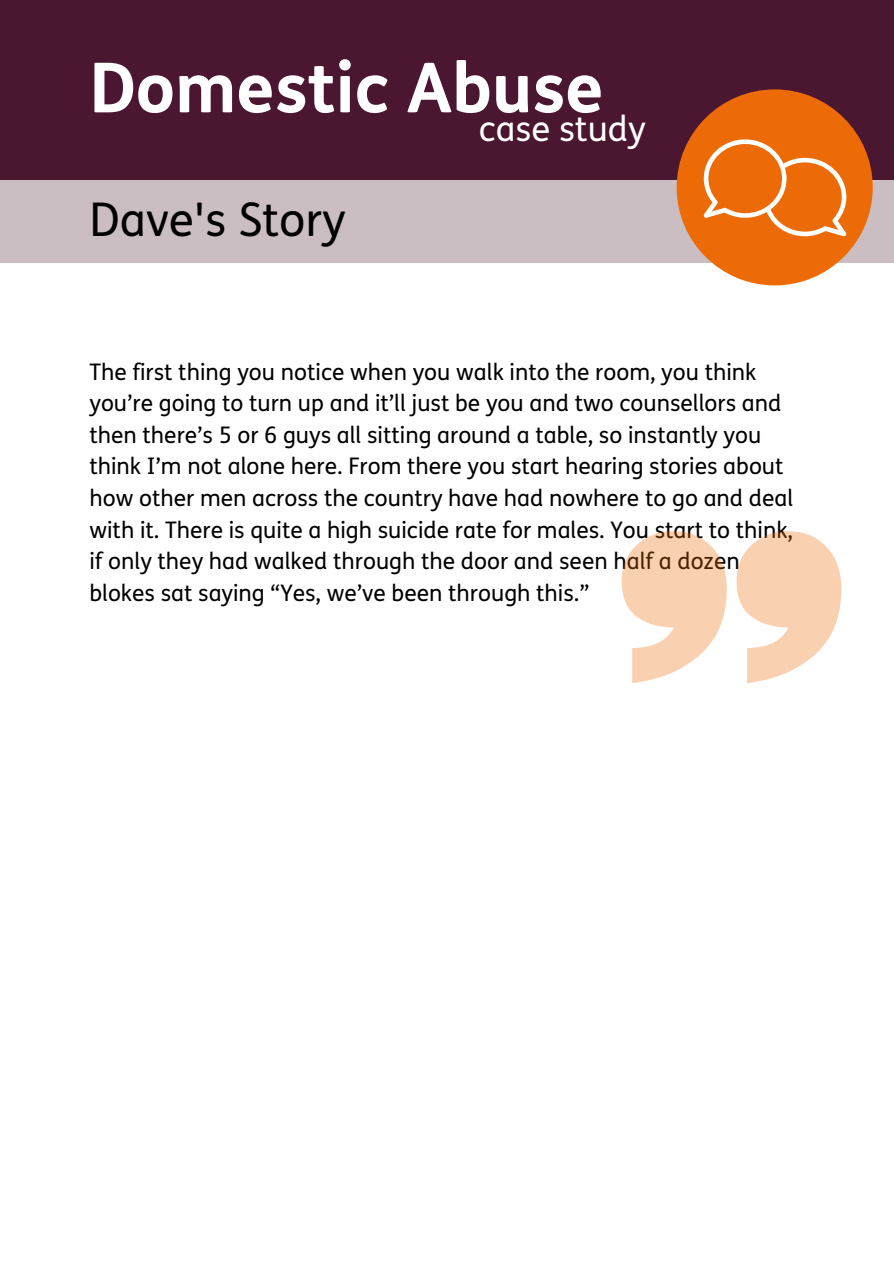
<style>
.page{position:relative;width:894px;height:1264px;background:#fff}
.page>*{position:absolute;margin:0;border:0;box-sizing:border-box;transform-origin:0 0}
.t1{font:700 68.85px "FS Me";color:#fff}
.t2{font:46.35px "FS Me";color:#000}
.t3{font:34.8px "FS Me";color:#fff}
.t4{font:22.8px/31.5px "FS Me";color:#000}
</style>
<div class="page">
<div style="left:0;top:179px;width:893px;height:84px;background:#cabec3"></div>
<div style="left:0;top:0;width:893px;height:179px;background:#4b162f"></div>
<div style="left:676px;top:89px;width:196px;height:196px;background:#ed6b06;border-radius:50%"></div>
<svg style="left:703px;top:139px;width:143px;height:97px"></svg>
<svg style="left:621px;top:531px;width:220px;height:152px"></svg>
<p class="t1" style="left:89px;top:49px;width:515px">Domestic Abuse</p>
<p class="t3" style="left:478px;top:109px;width:168px">case study</p>
<p class="t2" style="left:89px;top:193px;width:258px">Dave's Story</p>
<p class="t4" style="left:89px;top:357px;width:705px">The first thing you notice when you walk into the room, you think you’re going to turn up and it’ll just be you and two counsellors and then there’s 5 or 6 guys all sitting around a table, so instantly you think I’m not alone here. From there you start hearing stories about how other men across the country have had nowhere to go and deal with it. There is quite a high suicide rate for males. You start to think, if only they had walked through the door and seen half a dozen blokes sat saying “Yes, we’ve been through this.”</p>
</div>
